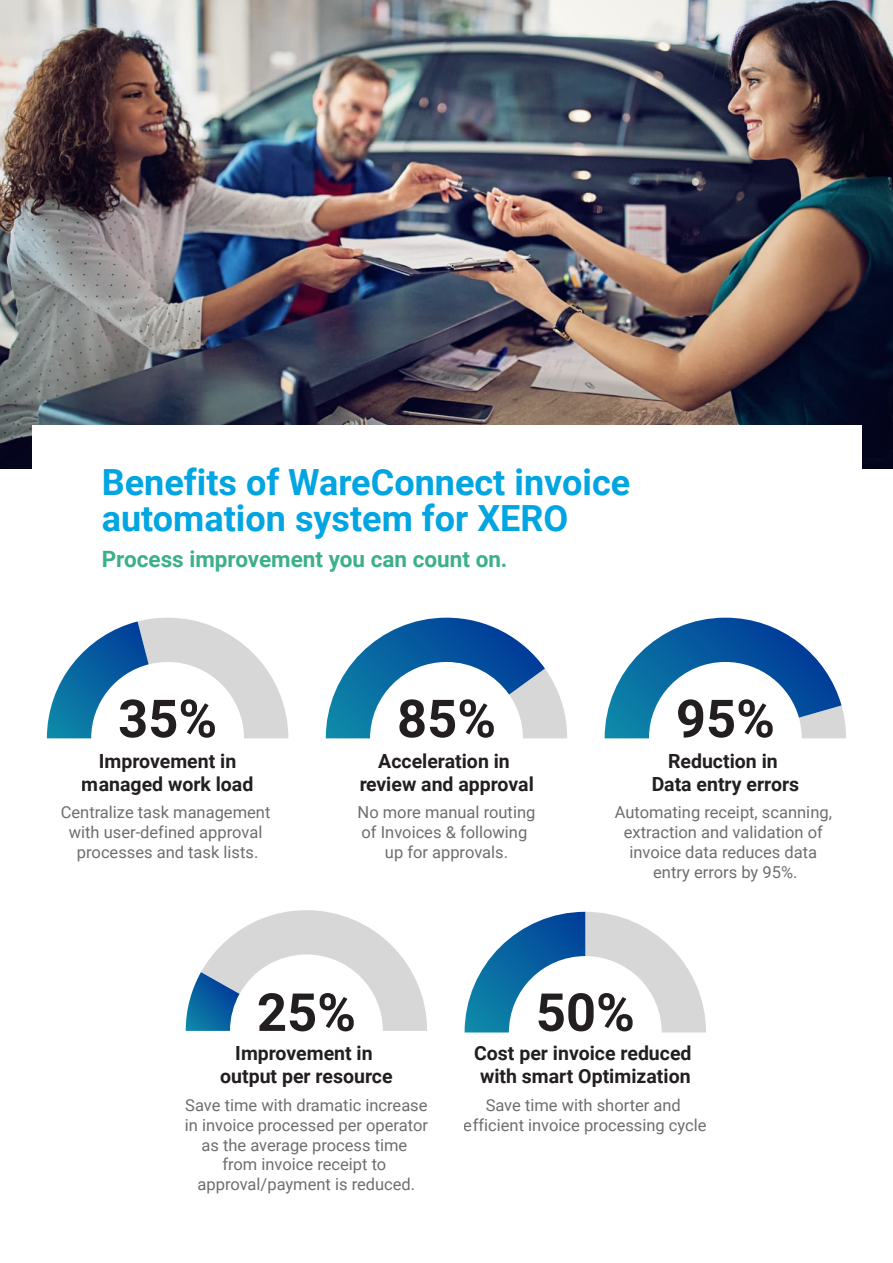
<style>
.page{position:relative;width:893px;height:1263px;background:#fff}
.page>*{position:absolute;margin:0;border:0;box-sizing:border-box;transform-origin:0 0}
.t1{font:700 52.5px "Roboto";color:#231f20}
.t2{font:700 36px/36px "Roboto";color:#00a5e1}
.t3{font:700 22.5px "Roboto";color:#3cb087}
.t4{font:700 19.5px/23.4px "Roboto";color:#231f20;text-align:center}
.t5{font:16.5px/19.8px "Roboto";color:#6d6e70;text-align:center}
</style>
<div class="page">
<img style="left:0;top:0;width:893px;height:468px">
<div style="left:32px;top:425px;width:829px;height:413px;background:#fff"></div>
<svg style="left:47px;top:618px;width:241px;height:120px"></svg>
<svg style="left:326px;top:618px;width:241px;height:120px"></svg>
<svg style="left:605px;top:618px;width:241px;height:120px"></svg>
<svg style="left:186px;top:910px;width:241px;height:121px"></svg>
<svg style="left:465px;top:912px;width:241px;height:120px"></svg>
<h2 class="t2" style="left:102px;top:463px;width:530px">Benefits of WareConnect invoice automation system for XERO</h2>
<h3 class="t3" style="left:102px;top:543px;width:407px">Process improvement you can count on.</h3>
<h1 class="t1" style="left:118px;top:682px;width:101px">35%</h1>
<h1 class="t1" style="left:397px;top:682px;width:101px">85%</h1>
<h1 class="t1" style="left:676px;top:682px;width:101px">95%</h1>
<p class="t4" style="left:82px;top:749px;width:173px">Improvement in managed work load</p>
<p class="t5" style="left:61px;top:802px;width:211px">Centralize task management with user-defined approval processes and task lists.</p>
<p class="t4" style="left:359px;top:749px;width:176px">Acceleration in review and approval</p>
<p class="t5" style="left:358px;top:802px;width:179px">No more manual routing of Invoices &amp; following up for approvals.</p>
<p class="t4" style="left:652px;top:749px;width:149px">Reduction in<br>Data entry errors</p>
<p class="t5" style="left:615px;top:802px;width:219px">Automating receipt, scanning, extraction and validation of invoice data reduces data entry errors by 95%.</p>
<h1 class="t1" style="left:257px;top:975px;width:101px">25%</h1>
<h1 class="t1" style="left:536px;top:975px;width:101px">50%</h1>
<p class="t4" style="left:220px;top:1041px;width:174px">Improvement in output per resource</p>
<p class="t5" style="left:185px;top:1094px;width:245px">Save time with dramatic increase in invoice processed per operator as the average process time from invoice receipt to approval/payment is reduced.</p>
<p class="t4" style="left:474px;top:1041px;width:219px;text-align:left">Cost per invoice reduced with smart Optimization</p>
<p class="t5" style="left:464px;top:1094px;width:244px">Save time with shorter and efficient invoice processing cycle</p>
</div>
